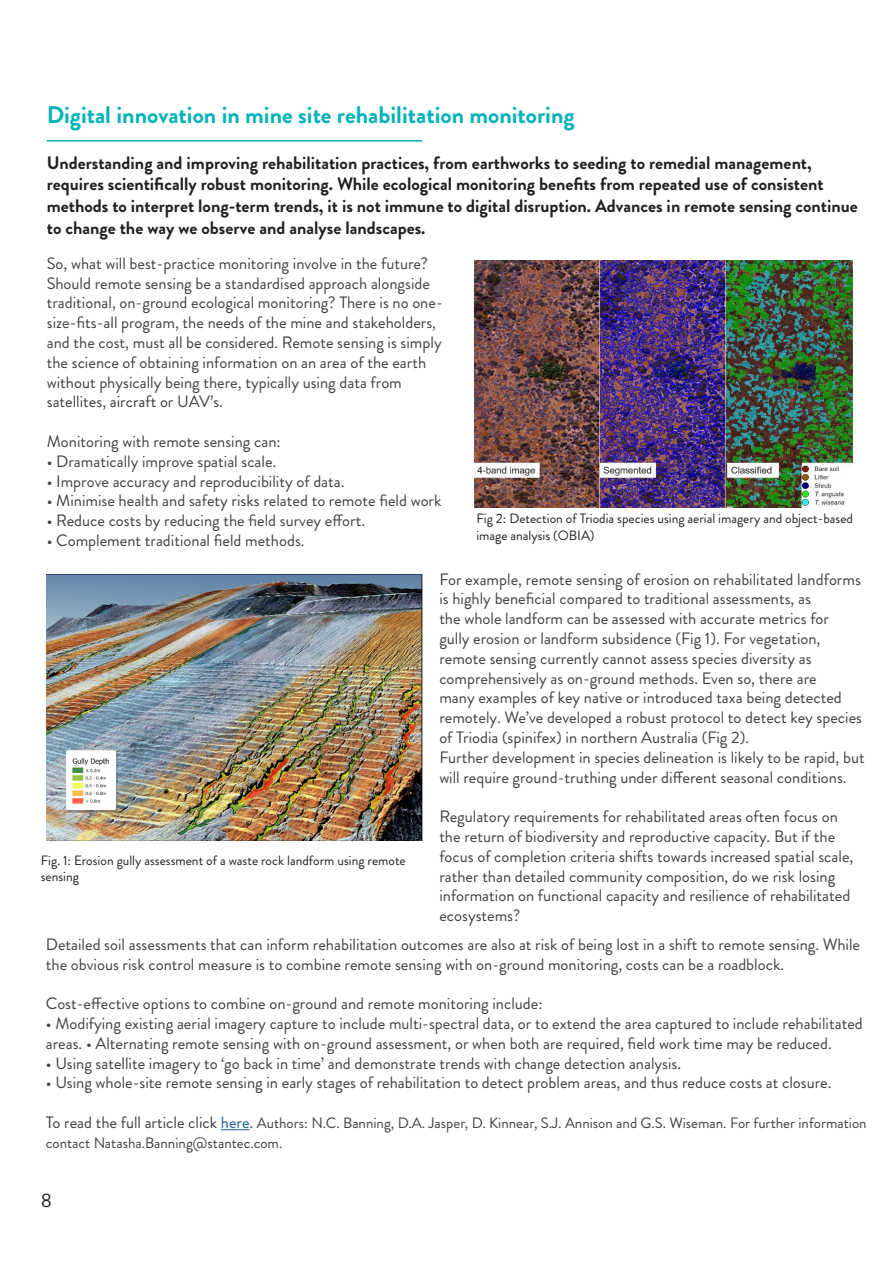
<style>
.page{position:relative;width:893px;height:1263px;background:#fff}
.page>*{position:absolute;margin:0;border:0;box-sizing:border-box;transform-origin:0 0}
.t1{font:700 24px "Brandon Grotesque";color:#00b2b9}
.t2{font:19.5px "Brandon Grotesque";color:#231f20}
.t3{font:700 18px/21.6px "Brandon Grotesque";color:#231f20}
.t4{font:16.5px/19.8px "Brandon Grotesque";color:#404041}
.t5{font:15px/19.8px "Brandon Grotesque";color:#404041}
.t6{font:13.5px/16.2px "Brandon Grotesque";color:#231f20}
.s1{font-size:16.5px}
.s2{font-size:16.5px;color:#175d9e}
</style>
<div class="page">
<hr style="left:47px;top:140px;width:375px;height:2px;background:#00b2b9">
<svg style="left:221px;top:1129px;width:29px;height:1px"></svg>
<img style="left:47px;top:574px;width:375px;height:266px">
<img style="left:475px;top:260px;width:377px;height:248px">
<p class="t1" style="left:47px;top:98px;width:529px">Digital innovation in mine site rehabilitation monitoring</p>
<p class="t3" style="left:47px;top:152px;width:812px">Understanding and improving rehabilitation practices, from earthworks to seeding to remedial management, requires scientifically robust monitoring. While ecological monitoring benefits from repeated use of consistent methods to interpret long-term trends, it is not immune to digital disruption. Advances in remote sensing continue to change the way we observe and analyse landscapes.</p>
<p class="t4" style="left:47px;top:253px;width:397px">So, what will best-practice monitoring involve in the future?<br>Should remote sensing be a standardised approach alongside traditional, on-ground ecological monitoring? There is no one&shy;size-fits-all program, the needs of the mine and stakeholders, and the cost, must all be considered. Remote sensing is simply the science of obtaining information on an area of the earth without physically being there, typically using data from satellites, aircraft or UAV’s.</p>
<p class="t4" style="left:47px;top:432px;width:235px">Monitoring with remote sensing can:</p>
<p class="t4" style="left:47px;top:451px;width:231px">• Dramatically improve spatial scale.</p>
<p class="t4" style="left:47px;top:471px;width:299px">• Improve accuracy and reproducibility of data.</p>
<p class="t4" style="left:47px;top:491px;width:396px">• Minimise health and safety risks related to remote field work</p>
<p class="t4" style="left:47px;top:511px;width:320px">• Reduce costs by reducing the field survey effort.</p>
<p class="t4" style="left:47px;top:531px;width:259px">• Complement traditional field methods.</p>
<p class="t6" style="left:476px;top:511px;width:378px">Fig 2: Detection of Triodia species using aerial imagery and object-based image analysis (OBIA)</p>
<p class="t4" style="left:439px;top:569px;width:424px">For example, remote sensing of erosion on rehabilitated landforms is highly beneficial compared to traditional assessments, as<br>the whole landform can be assessed with accurate metrics for gully erosion or landform subsidence (Fig 1). For vegetation, remote sensing currently cannot assess species diversity as comprehensively as on-ground methods. Even so, there are<br>many examples of key native or introduced taxa being detected remotely. We’ve developed a robust protocol to detect key species of Triodia (spinifex) in northern Australia (Fig 2).</p>
<p class="t4" style="left:439px;top:747px;width:427px">Further development in species delineation is likely to be rapid, but will require ground-truthing under different seasonal conditions.</p>
<p class="t4" style="left:439px;top:807px;width:416px">Regulatory requirements for rehabilitated areas often focus on the return of biodiversity and reproductive capacity. But if the focus of completion criteria shifts towards increased spatial scale, rather than detailed community composition, do we risk losing information on functional capacity and resilience of rehabilitated ecosystems?</p>
<p class="t4" style="left:46px;top:934px;width:816px">Detailed soil assessments that can inform rehabilitation outcomes are also at risk of being lost in a shift to remote sensing. While the obvious risk control measure is to combine remote sensing with on-ground monitoring, costs can be a roadblock.</p>
<p class="t4" style="left:46px;top:994px;width:498px">Cost-effective options to combine on-ground and remote monitoring include:</p>
<p class="t4" style="left:46px;top:1014px;width:818px">• Modifying existing aerial imagery capture to include multi-spectral data, or to extend the area captured to include rehabilitated areas. • Alternating remote sensing with on-ground assessment, or when both are required, field work time may be reduced.</p>
<p class="t4" style="left:46px;top:1053px;width:637px">• Using satellite imagery to ‘go back in time’ and demonstrate trends with change detection analysis.</p>
<p class="t4" style="left:46px;top:1073px;width:787px">• Using whole-site remote sensing in early stages of rehabilitation to detect problem areas, and thus reduce costs at closure.</p>
<p class="t5" style="left:46px;top:1113px;width:822px"><span class="s1">To read the full article click</span> <span class="s2">here</span><span class="s1">.</span> Authors: N.C. Banning, D.A. Jasper, D. Kinnear, S.J. Annison and G.S. Wiseman. For further information contact Natasha.Banning@stantec.com.</p>
<p class="t6" style="left:41px;top:852px;width:367px">Fig. 1: Erosion gully assessment of a waste rock landform using remote sensing</p>
<p class="t2" style="left:41px;top:1187px;width:13px">8</p>
</div>
